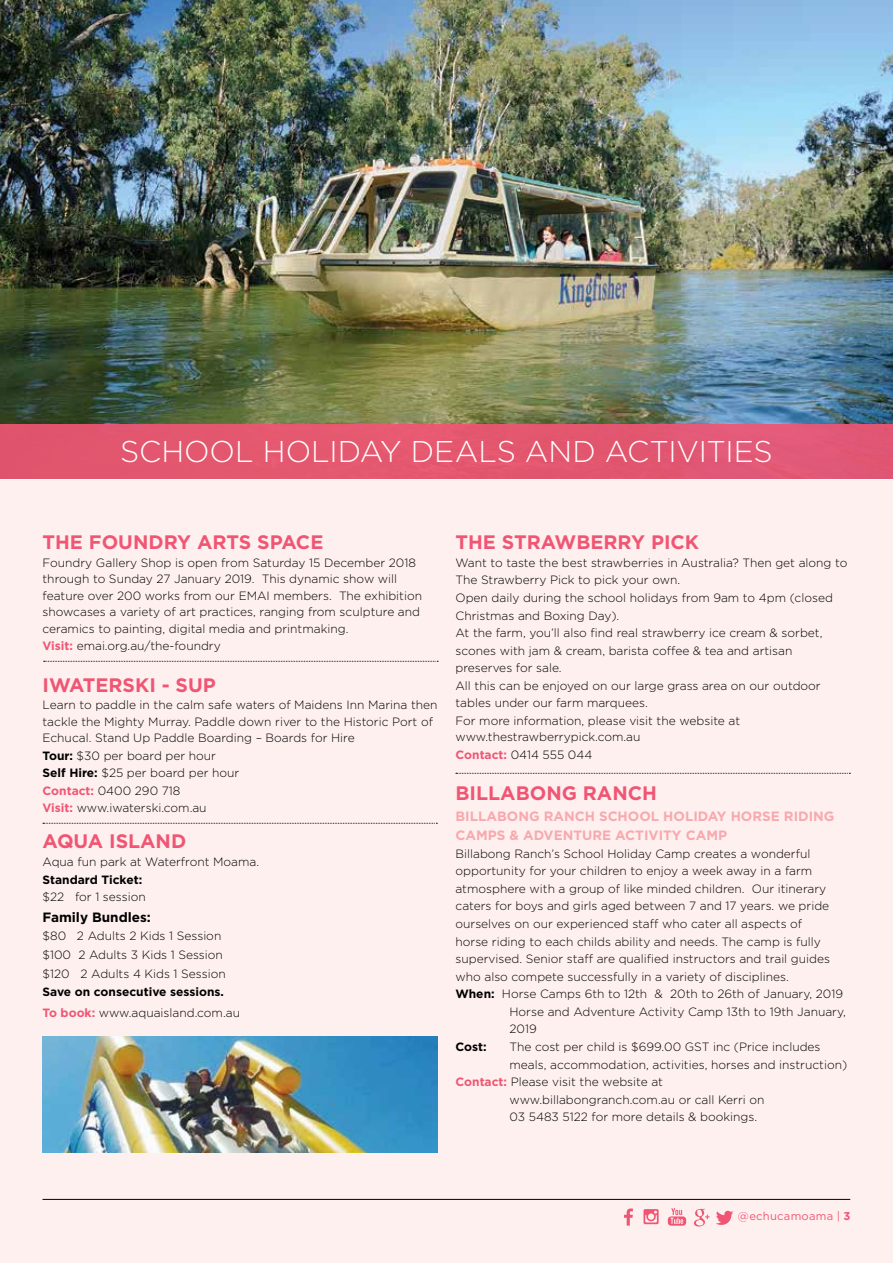
<style>
.page{position:relative;width:893px;height:1263px;background:#fff}
.page>*{position:absolute;margin:0;border:0;box-sizing:border-box;transform-origin:0 0}
.t1{font:300 30px "Gotham";letter-spacing:-.005em;color:#fff}
.t2{font:700 19.5px "Gotham";color:#f05674}
.t3{font:700 13.5px/19.5px "Gotham";color:#f7a9ae}
.t4{font:700 13.5px "Gotham";color:#000}
.t5{font:300 12px/17.4px "Gotham";color:#000}
.t6{font:700 12px/20.7px "Gotham";color:#000}
.t7{font:11.25px "Gotham";letter-spacing:.02em;color:#f05674}
.s1{font-weight:700;color:#f05674}
.s2{font-weight:700}
.s3{color:#f05674}
.s4{font-weight:300}
</style>
<div class="page">
<div style="left:0;top:480px;width:893px;height:783px;background:#fef0ef"></div>
<svg style="left:624px;top:1208px;width:9px;height:17px"></svg>
<svg style="left:694px;top:1209px;width:39px;height:18px"></svg>
<svg style="left:643px;top:1209px;width:16px;height:15px"></svg>
<svg style="left:668px;top:1208px;width:18px;height:18px"></svg>
<hr style="left:43px;top:1199px;width:807px;height:1px;background:#000">
<svg style="left:44px;top:661px;width:394px;height:1px"></svg>
<img style="left:0;top:0;width:893px;height:424px">
<svg style="left:456px;top:773px;width:394px;height:1px"></svg>
<div style="left:0;top:424px;width:893px;height:54px;background:#e3576f"></div>
<svg style="left:43px;top:823px;width:394px;height:1px"></svg>
<img style="left:43px;top:1036px;width:394px;height:116px">
<h1 class="t1" style="left:120px;top:432px;width:654px">SCHOOL HOLIDAY DEALS AND ACTIVITIES</h1>
<h2 class="t2" style="left:43px;top:529px;width:282px">THE FOUNDRY ARTS SPACE</h2>
<p class="t5" style="left:43px;top:554px;width:381px;line-height:16.6px">Foundry Gallery Shop is open from Saturday 15 December 2018 through to Sunday 27 January 2019. This dynamic show will feature over 200 works from our EMAI members. The exhibition showcases a variety of art practices, ranging from sculpture and ceramics to painting, digital media and printmaking.<br><span class="s1">Visit:</span> emai.org.au/the-foundry</p>
<h2 class="t2" style="left:43px;top:672px;width:175px">IWATERSKI - SUP</h2>
<p class="t5" style="left:43px;top:696px;width:396px">Learn to paddle in the calm safe waters of Maidens Inn Marina then tackle the Mighty Murray. Paddle down river to the Historic Port of Echucal. Stand Up Paddle Boarding – Boards for Hire<br><span class="s2">Tour:</span> $30 per board per hour<br><span class="s2">Self Hire:</span> $25 per board per hour<br><span class="s1">Contact:</span> 0400 290 718<br><span class="s1">Visit:</span> www.iwaterski.com.au</p>
<h2 class="t2" style="left:43px;top:828px;width:145px">AQUA ISLAND</h2>
<p class="t5" style="left:43px;top:853px;width:218px">Aqua fun park at Waterfront Moama.</p>
<p class="t6" style="left:43px;top:869px;width:101px">Standard Ticket:</p>
<p class="t5" style="left:43px;top:888px;width:105px">$22 for 1 session</p>
<p class="t4" style="left:43px;top:908px;width:110px">Family Bundles:</p>
<p class="t5" style="left:43px;top:926px;width:185px;line-height:18.6px">$80 2 Adults 2 Kids 1 Session $100 2 Adults 3 Kids 1 Session $120 2 Adults 4 Kids 1 Session</p>
<p class="t6" style="left:43px;top:981px;width:199px">Save on consecutive sessions.<br><span class="s3">To book:</span> <span class="s4">www.aquaisland.com.au</span></p>
<h2 class="t2" style="left:455px;top:529px;width:245px">THE STRAWBERRY PICK</h2>
<p class="t5" style="left:455px;top:554px;width:393px">Want to taste the best strawberries in Australia? Then get along to The Strawberry Pick to pick your own.<br>Open daily during the school holidays from 9am to 4pm (closed Christmas and Boxing Day).<br>At the farm, you’ll also find real strawberry ice cream &amp; sorbet, scones with jam &amp; cream, barista coffee &amp; tea and artisan preserves for sale.<br>All this can be enjoyed on our large grass area on our outdoor tables under our farm marquees.<br>For more information, please visit the website at www.thestrawberrypick.com.au<br><span class="s1">Contact:</span> 0414 555 044</p>
<h2 class="t2" style="left:455px;top:780px;width:203px">BILLABONG RANCH</h2>
<p class="t3" style="left:455px;top:806px;width:381px">BILLABONG RANCH SCHOOL HOLIDAY HORSE RIDING<br>CAMPS &amp; ADVENTURE ACTIVITY CAMP</p>
<p class="t5" style="left:455px;top:844px;width:356px">Billabong Ranch’s School Holiday Camp creates a wonderful</p>
<p class="t5" style="left:455px;top:862px;width:358px">opportunity for your children to enjoy a week away in a farm</p>
<p class="t5" style="left:455px;top:880px;width:372px">atmosphere with a group of like minded children. Our itinerary</p>
<p class="t5" style="left:455px;top:897px;width:375px">caters for boys and girls aged between 7 and 17 years. we pride</p>
<p class="t5" style="left:455px;top:915px;width:348px">ourselves on our experienced staff who cater all aspects of</p>
<p class="t5" style="left:455px;top:932px;width:367px">horse riding to each childs ability and needs. The camp is fully</p>
<p class="t5" style="left:455px;top:950px;width:376px">supervised. Senior staff are qualified instructors and trail guides</p>
<p class="t5" style="left:455px;top:967px;width:335px">who also compete successfully in a variety of disciplines.</p>
<p class="t5" style="left:455px;top:985px;width:389px"><span class="s2">When:</span> Horse Camps 6th to 12th &amp; 20th to 26th of January, 2019</p>
<p class="t5" style="left:509px;top:1003px;width:338px">Horse and Adventure Activity Camp 13th to 19th January,</p>
<p class="t5" style="left:509px;top:1020px;width:29px">2019</p>
<p class="t6" style="left:455px;top:1036px;width:33px">Cost:</p>
<p class="t5" style="left:509px;top:1038px;width:313px">The cost per child is $699.00 GST inc (Price includes</p>
<p class="t5" style="left:509px;top:1055px;width:339px">meals, accommodation, activities, horses and instruction)</p>
<p class="t5" style="left:455px;top:1073px;width:209px"><span class="s1">Contact:</span> Please visit the website at</p>
<p class="t5" style="left:509px;top:1090px;width:257px">www.billabongranch.com.au or call Kerri on</p>
<p class="t5" style="left:509px;top:1108px;width:249px">03 5483 5122 for more details &amp; bookings.</p>
<p class="t7" style="left:738px;top:1209px;width:114px">@echucamoama | <span class="s2">3</span></p>
</div>
